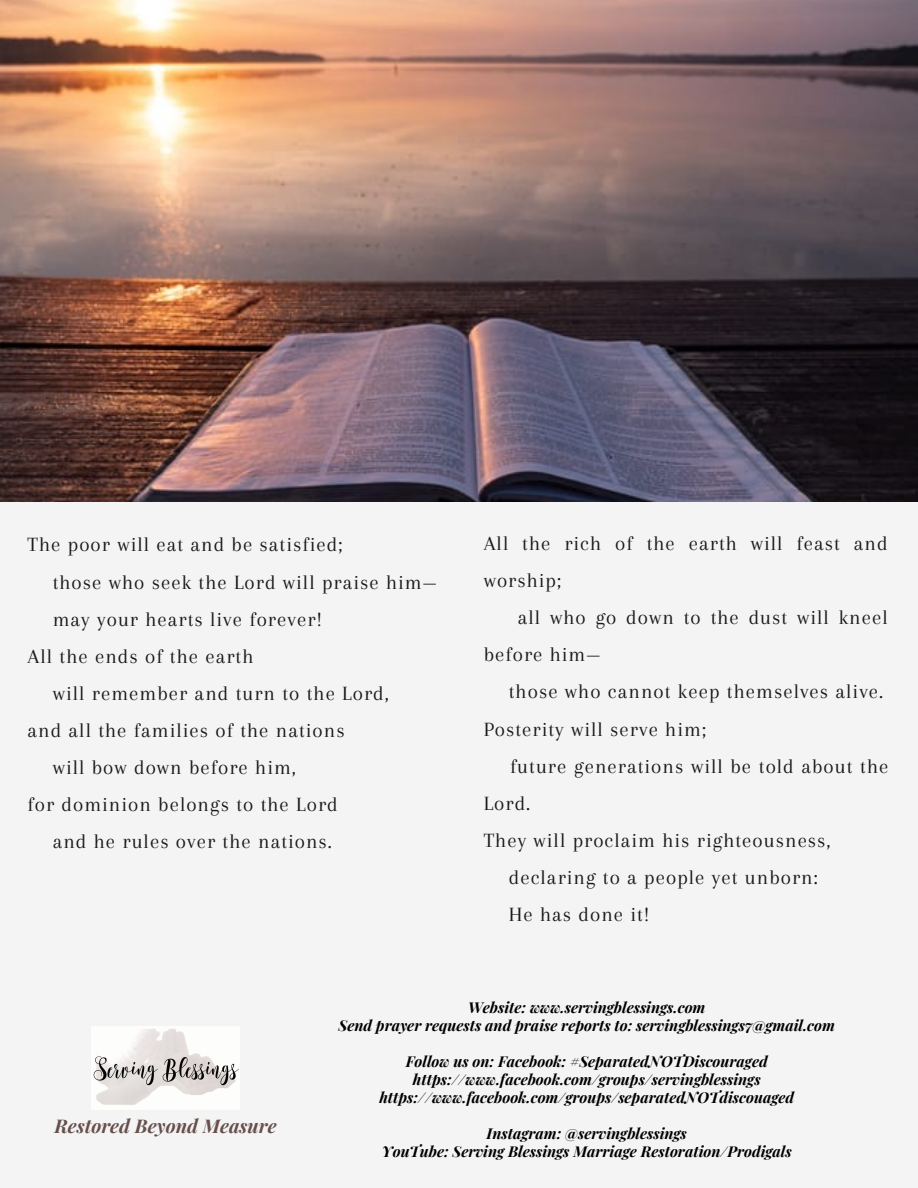
<style>
.page{position:relative;width:918px;height:1188px;background:#f4f4f4}
.page>*{position:absolute;margin:0;border:0;box-sizing:border-box;transform-origin:0 0}
.t1{font:21px/37.2px "Arapey";letter-spacing:.05em;color:#191919}
.t2{font:italic 700 18.9px "Playfair Display";color:#67504b}
.t3{font:italic 700 15px "Playfair Display";color:#000}
</style>
<div class="page">
<img style="left:0;top:0;width:918px;height:501px">
<img style="left:93px;top:1029px;width:146px;height:76px">
<p class="t1" style="left:28px;top:526px;width:316px">The poor will eat and be satisfied;</p>
<p class="t1" style="left:53px;top:563px;width:385px">those who seek the Lord will praise him—</p>
<p class="t1" style="left:53px;top:600px;width:271px">may your hearts live forever!</p>
<p class="t1" style="left:28px;top:637px;width:227px">All the ends of the earth</p>
<p class="t1" style="left:53px;top:675px;width:338px">will remember and turn to the Lord,</p>
<p class="t1" style="left:28px;top:712px;width:319px">and all the families of the nations</p>
<p class="t1" style="left:53px;top:749px;width:245px">will bow down before him,</p>
<p class="t1" style="left:28px;top:786px;width:312px">for dominion belongs to the Lord</p>
<p class="t1" style="left:53px;top:823px;width:281px">and he rules over the nations.</p>
<p class="t1" style="left:484px;top:525px;width:405px">All the rich of the earth will feast and worship;</p>
<p class="t1" style="left:484px;top:599px;width:406px;text-indent:34px">all who go down to the dust will kneel before him—</p>
<p class="t1" style="left:509px;top:673px;width:376px">those who cannot keep themselves alive.</p>
<p class="t1" style="left:484px;top:710px;width:224px">Posterity will serve him;</p>
<p class="t1" style="left:484px;top:747px;width:406px;text-indent:26px">future generations will be told about the<br>Lord.</p>
<p class="t1" style="left:484px;top:822px;width:348px">They will proclaim his righteousness,</p>
<p class="t1" style="left:509px;top:859px;width:310px">declaring to a people yet unborn:</p>
<p class="t1" style="left:509px;top:896px;width:142px">He has done it!</p>
<p class="t2" style="left:54px;top:1112px;width:224px">Restored Beyond Measure</p>
<p class="t3" style="left:468px;top:996px;width:239px">Website: www.servingblessings.com</p>
<p class="t3" style="left:339px;top:1014px;width:498px">Send prayer requests and praise reports to: servingblessings7@gmail.com</p>
<p class="t3" style="left:406px;top:1050px;width:363px">Follow us on: Facebook: #SeparatedNOTDiscouraged</p>
<p class="t3" style="left:413px;top:1068px;width:349px">https://www.facebook.com/groups/servingblessings</p>
<p class="t3" style="left:379px;top:1086px;width:416px">https://www.facebook.com/groups/separatedNOTdiscouaged</p>
<p class="t3" style="left:487px;top:1122px;width:202px">Instagram: @servingblessings</p>
<p class="t3" style="left:382px;top:1140px;width:412px">YouTube: Serving Blessings Marriage Restoration/Prodigals</p>
</div>
